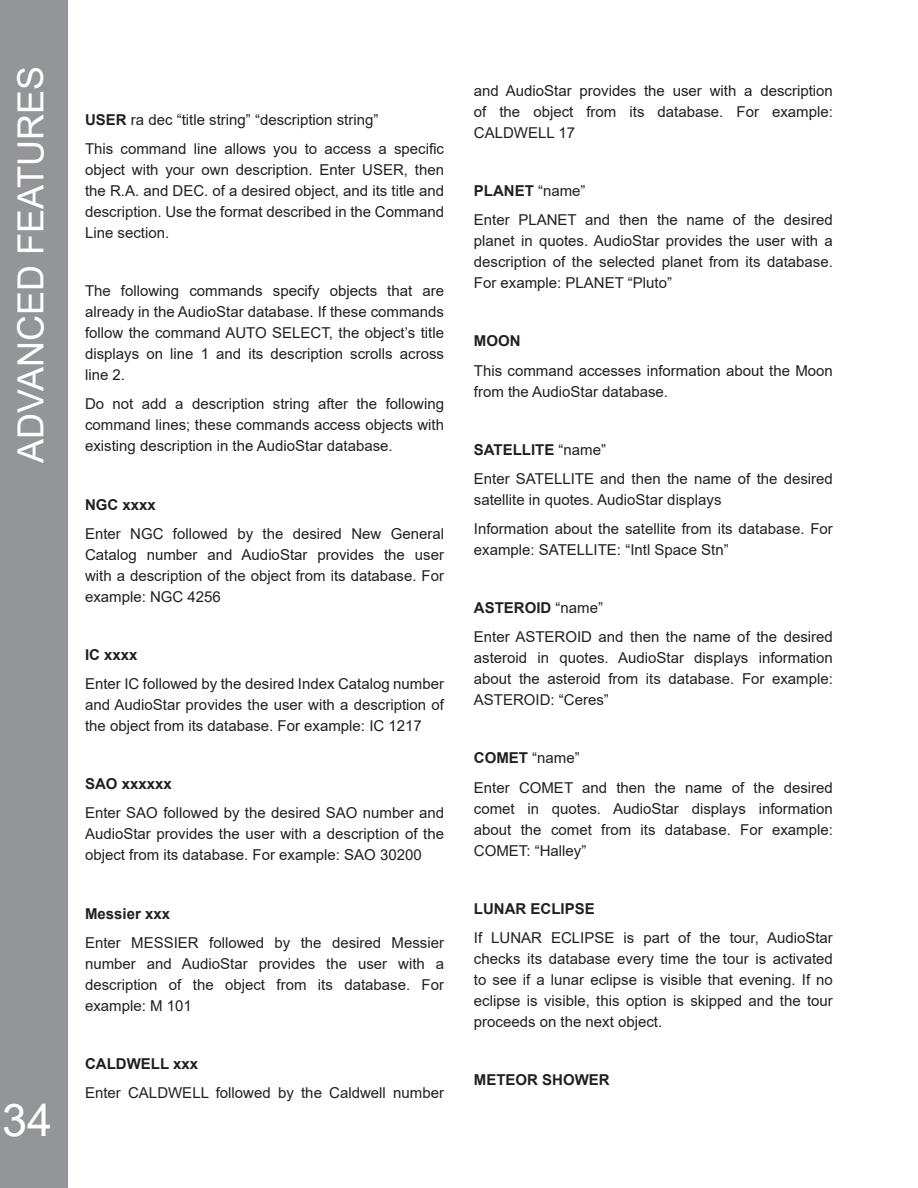
<style>
.page{position:relative;width:918px;height:1188px;background:#fff}
.page>*{position:absolute;margin:0;border:0;box-sizing:border-box;transform-origin:0 0}
.t1{font:45px "Arial";color:#fff}
.t2{font:36px "Arial";color:#fff}
.Paragraph_Style_3{font:15px/21px "Arial";color:#231f20;text-align:justify}
.Paragraph_Style_3-2{font:700 15px "Arial";color:#231f20}
.s1{font-weight:700}
.s2{font-weight:400}
</style>
<div class="page">
<div style="left:0;top:0;width:68px;height:1188px;background:#939598"></div>
<p class="t2" style="left:6px;top:463px;width:398px;rotate:-90deg">ADVANCED FEATURES</p>
<p class="t1" style="left:2px;top:1089px;width:52px">34</p>
<p class="Paragraph_Style_3" style="left:85px;top:109px;width:295px"><span class="s1">USER</span> ra dec “title string” “description string”</p>
<p class="Paragraph_Style_3" style="left:85px;top:138px;width:361px">This command line allows you to access a specific object with your own description. Enter USER, then the R.A. and DEC. of a desired object, and its title and description. Use the format described in the Command Line section.</p>
<p class="Paragraph_Style_3" style="left:85px;top:280px;width:361px">The following commands specify objects that are already in the AudioStar database. If these commands follow the command AUTO SELECT, the object’s title displays on line 1 and its description scrolls across line 2.</p>
<p class="Paragraph_Style_3" style="left:85px;top:394px;width:361px">Do not add a description string after the following command lines; these commands access objects with existing description in the AudioStar database.</p>
<p class="Paragraph_Style_3-2" style="left:85px;top:494px;width:72px">NGC xxxx</p>
<p class="Paragraph_Style_3" style="left:85px;top:523px;width:361px">Enter NGC followed by the desired New General Catalog number and AudioStar provides the user with a description of the object from its database. For example: NGC 4256</p>
<p class="Paragraph_Style_3-2" style="left:85px;top:644px;width:54px">IC xxxx</p>
<p class="Paragraph_Style_3" style="left:85px;top:673px;width:361px">Enter IC followed by the desired Index Catalog number and AudioStar provides the user with a description of the object from its database. For example: IC 1217</p>
<p class="Paragraph_Style_3-2" style="left:85px;top:773px;width:88px">SAO xxxxxx</p>
<p class="Paragraph_Style_3" style="left:85px;top:802px;width:361px">Enter SAO followed by the desired SAO number and AudioStar provides the user with a description of the object from its database. For example: SAO 30200</p>
<p class="Paragraph_Style_3-2" style="left:85px;top:903px;width:87px">Messier xxx</p>
<p class="Paragraph_Style_3" style="left:85px;top:932px;width:361px">Enter MESSIER followed by the desired Messier number and AudioStar provides the user with a description of the object from its database. For example: M 101</p>
<p class="Paragraph_Style_3-2" style="left:85px;top:1053px;width:115px">CALDWELL xxx</p>
<p class="Paragraph_Style_3" style="left:85px;top:1082px;width:361px">Enter CALDWELL followed by the Caldwell number</p>
<p class="Paragraph_Style_3" style="left:474px;top:80px;width:361px">and AudioStar provides the user with a description of the object from its database. For example:<br>CALDWELL 17</p>
<p class="Paragraph_Style_3-2" style="left:474px;top:180px;width:113px">PLANET <span class="s2">“name”</span></p>
<p class="Paragraph_Style_3" style="left:474px;top:209px;width:361px">Enter PLANET and then the name of the desired planet in quotes. AudioStar provides the user with a description of the selected planet from its database.<br>For example: PLANET “Pluto”</p>
<p class="Paragraph_Style_3-2" style="left:474px;top:331px;width:48px">MOON</p>
<p class="Paragraph_Style_3" style="left:474px;top:360px;width:361px">This command accesses information about the Moon from the AudioStar database.</p>
<p class="Paragraph_Style_3-2" style="left:474px;top:439px;width:134px">SATELLITE <span class="s2">“name”</span></p>
<p class="Paragraph_Style_3" style="left:474px;top:468px;width:361px">Enter SATELLITE and then the name of the desired satellite in quotes. AudioStar displays</p>
<p class="Paragraph_Style_3" style="left:474px;top:518px;width:361px">Information about the satellite from its database. For example: SATELLITE: “Intl Space Stn”</p>
<p class="Paragraph_Style_3-2" style="left:474px;top:597px;width:131px">ASTEROID <span class="s2">“name”</span></p>
<p class="Paragraph_Style_3" style="left:474px;top:626px;width:361px">Enter ASTEROID and then the name of the desired asteroid in quotes. AudioStar displays information about the asteroid from its database. For example:<br>ASTEROID: “Ceres”</p>
<p class="Paragraph_Style_3" style="left:474px;top:748px;width:107px"><span class="s1">COMET</span> “name”</p>
<p class="Paragraph_Style_3" style="left:474px;top:777px;width:361px">Enter COMET and then the name of the desired comet in quotes. AudioStar displays information about the comet from its database. For example:<br>COMET: “Halley”</p>
<p class="Paragraph_Style_3-2" style="left:474px;top:898px;width:122px">LUNAR ECLIPSE</p>
<p class="Paragraph_Style_3" style="left:474px;top:927px;width:361px">If LUNAR ECLIPSE is part of the tour, AudioStar checks its database every time the tour is activated to see if a lunar eclipse is visible that evening. If no eclipse is visible, this option is skipped and the tour proceeds on the next object.</p>
<p class="Paragraph_Style_3-2" style="left:474px;top:1069px;width:137px">METEOR SHOWER</p>
</div>
